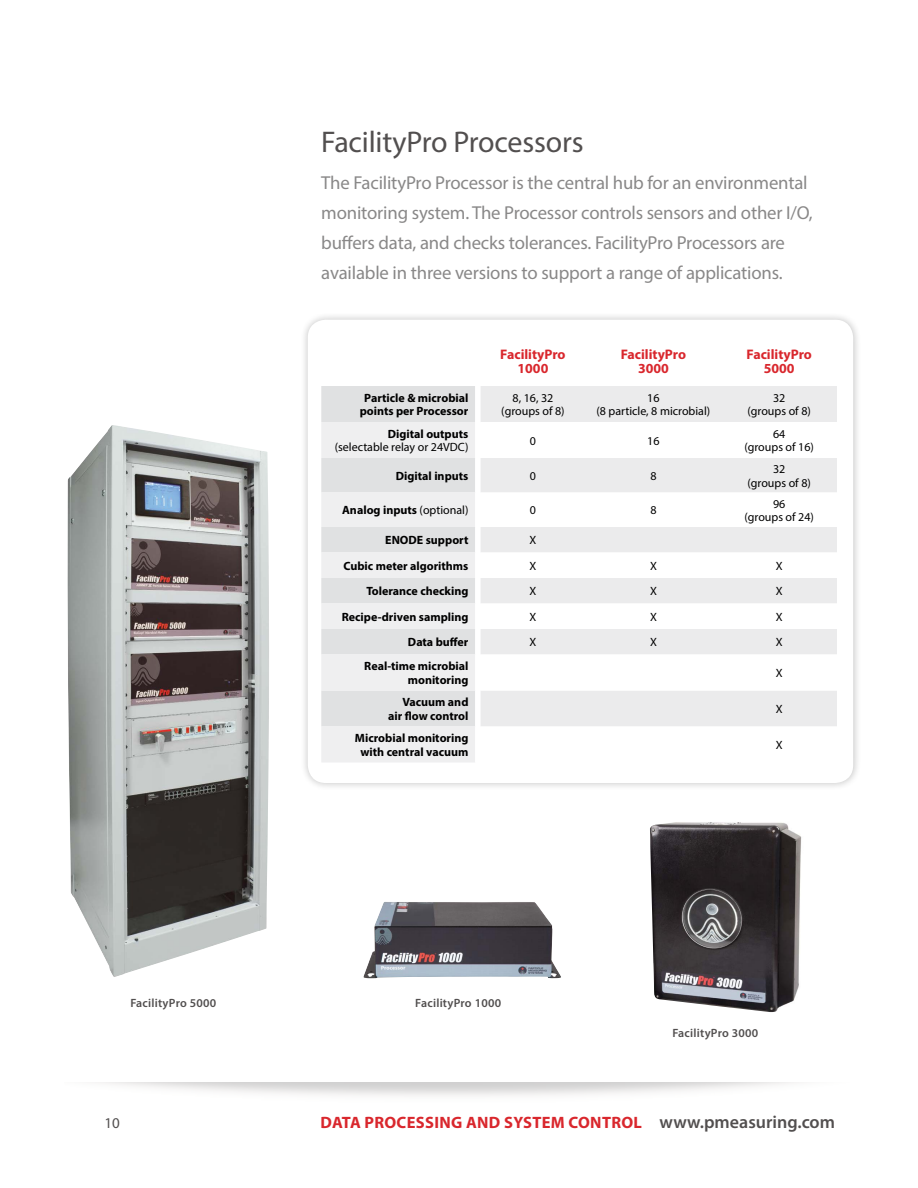
<style>
.page{position:relative;width:918px;height:1188px;background:#fff}
.page>*{position:absolute;margin:0;border:0;box-sizing:border-box;transform-origin:0 0}
.t1{font:30px "Myriad Pro";letter-spacing:-.005em;color:#524f4f}
.t2{font:18.75px/30px "Myriad Pro";letter-spacing:-.01em;color:#898888}
.t3{font:700 16.5px "Myriad Pro";letter-spacing:.02em;color:#d9272d}
.t4{font:15px "Myriad Pro";color:#524f4f}
.t5{font:700 13.8px/13.5px "Myriad Pro";color:#d9272d;text-align:center}
.t6{font:700 12px/13.5px "Myriad Pro";color:#000;text-align:center}
.t7{font:12px/13.5px "Myriad Pro";color:#000;text-align:center}
.t8{font:600 12px "Myriad Pro";letter-spacing:.02em;color:#524f4f}
.s1{font-weight:400}
.s2{font-weight:600;font-size:18px;color:#524f4f}
</style>
<div class="page">
<div style="left:300px;top:311px;width:561px;height:480px;background:#000;opacity:.25"></div>
<div style="left:308px;top:320px;width:545px;height:463px;background:#fff;border-radius:18px"></div>
<img style="left:67px;top:425px;width:202px;height:552px">
<img style="left:650px;top:822px;width:152px;height:190px">
<img style="left:363px;top:902px;width:198px;height:76px">
<div style="left:321px;top:386px;width:154px;height:36px;background:#e0e1e2"></div>
<div style="left:481px;top:386px;width:356px;height:36px;background:#ebebec"></div>
<svg style="left:321px;top:422px;width:154px;height:340px;fill:#efeff0"></svg>
<svg style="left:481px;top:458px;width:356px;height:268px;fill:#ebebec"></svg>
<h1 class="t1" style="left:321px;top:124px;width:264px">FacilityPro Processors</h1>
<p class="t2" style="left:321px;top:167px;width:493px">The FacilityPro Processor is the central hub for an environmental monitoring system. The Processor controls sensors and other I/O, buffers data, and checks tolerances. FacilityPro Processors are available in three versions to support a range of applications.</p>
<p class="t5" style="left:500px;top:347px;width:67px">FacilityPro<br>1000</p>
<p class="t5" style="left:621px;top:347px;width:67px">FacilityPro<br>3000</p>
<p class="t5" style="left:747px;top:347px;width:67px">FacilityPro<br>5000</p>
<p class="t6" style="left:360px;top:391px;width:110px">Particle &amp; microbial points per Processor</p>
<p class="t7" style="left:501px;top:391px;width:65px">8, 16, 32 (groups of 8)</p>
<p class="t7" style="left:597px;top:391px;width:115px">16<br>(8 particle, 8 microbial)</p>
<p class="t7" style="left:748px;top:391px;width:65px">32<br>(groups of 8)</p>
<p class="t6" style="left:388px;top:427px;width:82px">Digital outputs</p>
<p class="t7" style="left:335px;top:440px;width:135px">(selectable relay or 24VDC)</p>
<p class="t7" style="left:530px;top:434px;width:8px">0</p>
<p class="t7" style="left:647px;top:434px;width:14px">16</p>
<p class="t7" style="left:744px;top:427px;width:71px">64<br>(groups of 16)</p>
<p class="t8" style="left:130px;top:996px;width:87px">FacilityPro 5000</p>
<p class="t6" style="left:396px;top:469px;width:74px">Digital inputs</p>
<p class="t7" style="left:530px;top:469px;width:8px">0</p>
<p class="t7" style="left:650px;top:469px;width:8px">8</p>
<p class="t7" style="left:748px;top:462px;width:65px">32<br>(groups of 8)</p>
<p class="t6" style="left:342px;top:503px;width:128px">Analog inputs <span class="s1">(optional)</span></p>
<p class="t7" style="left:530px;top:503px;width:8px">0</p>
<p class="t7" style="left:650px;top:503px;width:8px">8</p>
<p class="t7" style="left:744px;top:497px;width:71px">96<br>(groups of 24)</p>
<p class="t6" style="left:385px;top:533px;width:85px">ENODE support</p>
<p class="t7" style="left:530px;top:533px;width:8px">X</p>
<p class="t6" style="left:344px;top:559px;width:126px">Cubic meter algorithms</p>
<p class="t7" style="left:530px;top:559px;width:8px">X</p>
<p class="t7" style="left:650px;top:559px;width:8px">X</p>
<p class="t7" style="left:776px;top:559px;width:8px">X</p>
<p class="t6" style="left:366px;top:584px;width:104px">Tolerance checking</p>
<p class="t7" style="left:530px;top:584px;width:8px">X</p>
<p class="t7" style="left:650px;top:584px;width:8px">X</p>
<p class="t7" style="left:776px;top:584px;width:8px">X</p>
<p class="t6" style="left:342px;top:610px;width:128px">Recipe-driven sampling</p>
<p class="t7" style="left:530px;top:610px;width:8px">X</p>
<p class="t7" style="left:650px;top:610px;width:8px">X</p>
<p class="t7" style="left:776px;top:610px;width:8px">X</p>
<p class="t6" style="left:408px;top:635px;width:62px">Data buffer</p>
<p class="t7" style="left:530px;top:635px;width:8px">X</p>
<p class="t7" style="left:650px;top:635px;width:8px">X</p>
<p class="t7" style="left:776px;top:635px;width:8px">X</p>
<p class="t6" style="left:364px;top:659px;width:106px;text-align:right">Real-time microbial monitoring</p>
<p class="t7" style="left:776px;top:666px;width:8px">X</p>
<p class="t6" style="left:388px;top:695px;width:82px;text-align:right">Vacuum and air flow control</p>
<p class="t7" style="left:776px;top:702px;width:8px">X</p>
<p class="t6" style="left:355px;top:731px;width:115px">Microbial monitoring with central vacuum</p>
<p class="t7" style="left:776px;top:738px;width:8px">X</p>
<p class="t8" style="left:415px;top:996px;width:87px">FacilityPro 1000</p>
<p class="t8" style="left:672px;top:1026px;width:87px">FacilityPro 3000</p>
<p class="t4" style="left:105px;top:1114px;width:17px">10</p>
<h3 class="t3" style="left:321px;top:1112px;width:516px">DATA PROCESSING AND SYSTEM CONTROL <span class="s2">www.pmeasuring.com</span></h3>
</div>
